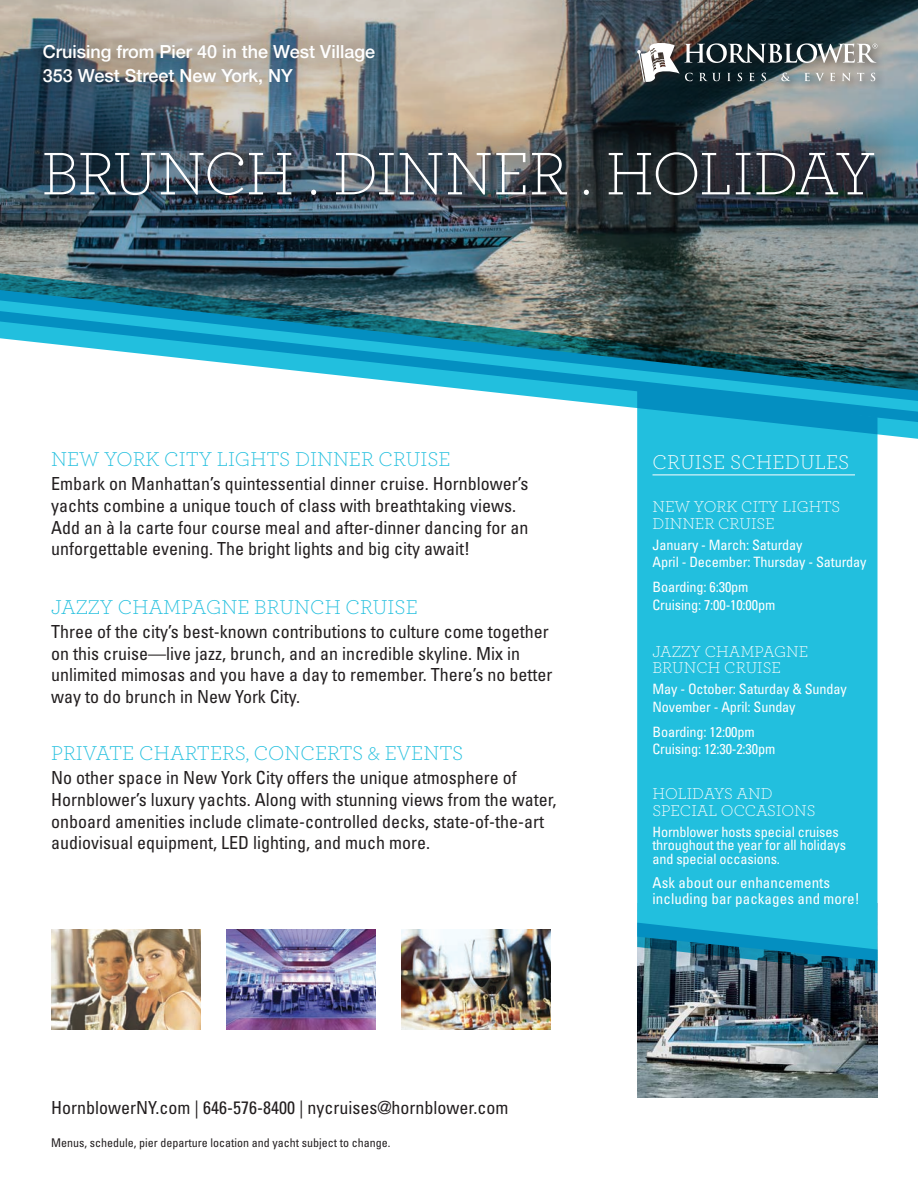
<style>
.page{position:relative;width:918px;height:1188px;background:#fff}
.page>*{position:absolute;margin:0;border:0;box-sizing:border-box;transform-origin:0 0}
.Super_Head{font:300 63px "Archer";letter-spacing:-.025em;color:#fff}
.H1_40{font:300 21px "Archer";color:#22bfde}
.Price{font:300 21px "Archer";letter-spacing:.005em;color:#fff}
.Copy{font:condensed 18px/21.6px "Univers";color:#231f20}
.Location{font:500 18px "Helvetica Neue";color:#fff}
.Price-2{font:300 16.5px/16.5px "Archer";color:#fff}
.Price-3{font:condensed 15px/16.5px "Univers";letter-spacing:.005em;color:#fff}
.Price-4{font:condensed 14.25px/17.1px "Univers";letter-spacing:-.01em;color:#fff}
.Legal{font:condensed 12px "Univers";color:#231f20}
</style>
<div class="page">
<img style="left:0;top:0;width:918px;height:266px">
<img style="left:637px;top:961px;width:241px;height:137px">
<div style="left:637px;top:443px;width:241px;height:518px;background:#22bfde"></div>
<svg style="left:637px;top:923px;width:240px;height:50px;background:#2285a3"></svg>
<div style="left:6px;top:114px;width:904px;height:119px;background:#231f20;opacity:.27"></div>
<div style="left:633px;top:38px;width:255px;height:55px;background:#231f20;opacity:.75"></div>
<svg style="left:637px;top:43px;width:241px;height:39px"></svg>
<div style="left:11px;top:12px;width:392px;height:99px;background:#231f20;opacity:.26"></div>
<hr style="left:652px;top:475px;width:203px;height:1px;background:#fff">
<img style="left:51px;top:929px;width:150px;height:100px">
<img style="left:402px;top:929px;width:149px;height:100px">
<img style="left:226px;top:929px;width:150px;height:100px">
<svg style="left:610px;top:405px;width:308px;height:38px;background:#2fb4d6"></svg>
<img style="left:0;top:266px;width:918px;height:139px">
<p class="Location" style="left:43px;top:37px;width:334px">Cruising from Pier 40 in the West Village</p>
<p class="Location" style="left:43px;top:61px;width:252px">353 West Street New York, NY</p>
<p class="Super_Head" style="left:41px;top:132px;width:835px">BRUNCH . DINNER . HOLIDAY</p>
<p class="H1_40" style="left:51px;top:445px;width:401px">NEW YORK CITY LIGHTS DINNER CRUISE</p>
<p class="Copy" style="left:51px;top:473px;width:479px">Embark on Manhattan’s quintessential dinner cruise. Hornblower’s yachts combine a unique touch of class with breathtaking views.<br>Add an à la carte four course meal and after-dinner dancing for an unforgettable evening. The bright lights and big city await!</p>
<p class="H1_40" style="left:51px;top:593px;width:368px">JAZZY CHAMPAGNE BRUNCH CRUISE</p>
<p class="Copy" style="left:51px;top:621px;width:503px">Three of the city’s best-known contributions to culture come together on this cruise—live jazz, brunch, and an incredible skyline. Mix in unlimited mimosas and you have a day to remember. There’s no better way to do brunch in New York City.</p>
<p class="H1_40" style="left:51px;top:739px;width:413px">PRIVATE CHARTERS, CONCERTS &amp; EVENTS</p>
<p class="Copy" style="left:51px;top:767px;width:507px">No other space in New York City offers the unique atmosphere of Hornblower’s luxury yachts. Along with stunning views from the water, onboard amenities include climate-controlled decks, state-of-the-art audiovisual equipment, LED lighting, and much more.</p>
<p class="Copy" style="left:51px;top:1097px;width:459px">HornblowerNY.com | 646-576-8400 | nycruises@hornblower.com</p>
<p class="Legal" style="left:51px;top:1135px;width:341px">Menus, schedule, pier departure location and yacht subject to change.</p>
<p class="Price" style="left:652px;top:448px;width:198px">CRUISE SCHEDULES</p>
<p class="Price-2" style="left:652px;top:498px;width:189px">NEW YORK CITY LIGHTS<br>DINNER CRUISE</p>
<p class="Price-4" style="left:652px;top:536px;width:216px">January - March: Saturday<br>April - December: Thursday - Saturday</p>
<p class="Price-4" style="left:652px;top:578px;width:124px;line-height:18px">Boarding: 6:30pm<br>Cruising: 7:00-10:00pm</p>
<p class="Price-2" style="left:652px;top:643px;width:157px">JAZZY CHAMPAGNE<br>BRUNCH CRUISE</p>
<p class="Price-4" style="left:652px;top:681px;width:196px">May - October: Saturday &amp; Sunday<br>November - April: Sunday</p>
<p class="Price-4" style="left:652px;top:723px;width:124px">Boarding: 12:00pm<br>Cruising: 12:30-2:30pm</p>
<p class="Price-2" style="left:652px;top:785px;width:164px">HOLIDAYS AND<br>SPECIAL OCCASIONS</p>
<p class="Price-4" style="left:652px;top:825px;width:195px;line-height:13.5px">Hornblower hosts special cruises throughout the year for all holidays and special occasions.</p>
<p class="Price-3" style="left:652px;top:874px;width:209px">Ask about our enhancements including bar packages and more!</p>
</div>
